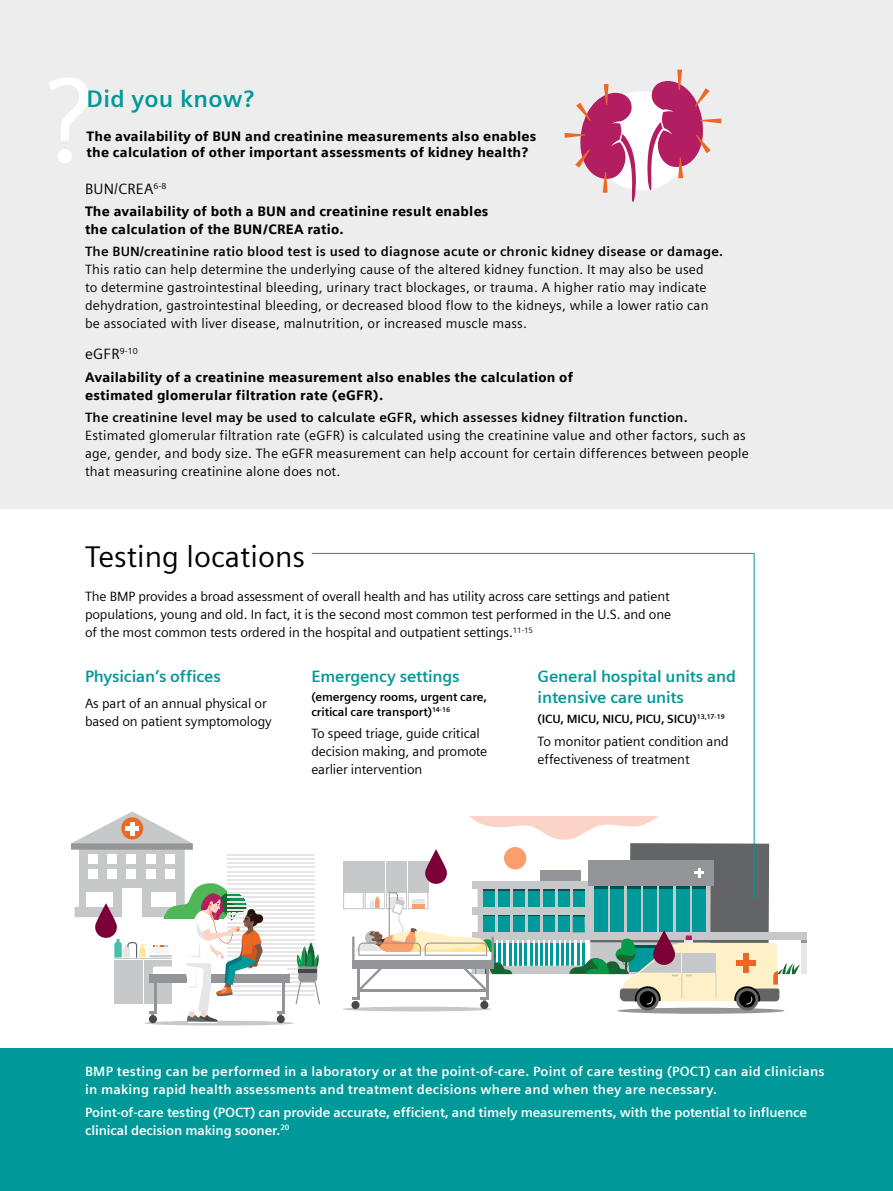
<style>
.page{position:relative;width:893px;height:1191px;background:#fff}
.page>*{position:absolute;margin:0;border:0;box-sizing:border-box;transform-origin:0 0}
.t1{font:30px "Siemens Sans";color:#000}
.t2{font:700 24px "Siemens Sans";letter-spacing:.015em;color:#099}
.t3{font:700 16.5px/21px "Siemens Sans";letter-spacing:-.01em;color:#099}
.t4{font:15px "Siemens Sans";letter-spacing:.015em;color:#000}
.t5{font:13.5px/18px "Siemens Sans";letter-spacing:.015em;color:#000}
.t6{font:900 13.5px/18px "Siemens Sans";letter-spacing:.015em;color:#000}
.t7{font:700 13.5px/18px "Siemens Sans";letter-spacing:.01em;color:#fff}
.t8{font:13.5px/18px "Siemens Sans";letter-spacing:-.01em;color:#000}
.t9{font:700 13.5px "Siemens Sans";letter-spacing:.015em;color:#000}
.t10{font:700 13.5px/18px "Siemens Sans";letter-spacing:-.01em;color:#fff}
.t11{font:700 12px/15px "Siemens Sans";letter-spacing:-.01em;color:#000}
</style>
<div class="page">
<div style="left:0;top:1048px;width:893px;height:143px;background:#099"></div>
<div style="left:144px;top:1020px;width:150px;height:5px;background:#c7c8ca;border-radius:50%"></div>
<div style="left:617px;top:1007px;width:167px;height:6px;background:#939598;border-radius:50%"></div>
<div style="left:342px;top:1006px;width:150px;height:5px;background:#f5f5f5;border-radius:50%"></div>
<hr style="left:227px;top:994px;width:87px;height:1px;background:#e6e6e6">
<hr style="left:227px;top:990px;width:87px;height:1px;background:#e6e6e6">
<hr style="left:227px;top:985px;width:87px;height:2px;background:#e6e6e6">
<hr style="left:227px;top:981px;width:87px;height:1px;background:#e6e6e6">
<hr style="left:227px;top:977px;width:87px;height:1px;background:#e6e6e6">
<hr style="left:227px;top:973px;width:87px;height:1px;background:#e6e6e6">
<hr style="left:227px;top:968px;width:87px;height:2px;background:#e6e6e6">
<hr style="left:227px;top:964px;width:87px;height:1px;background:#e6e6e6">
<hr style="left:227px;top:960px;width:87px;height:1px;background:#e6e6e6">
<hr style="left:227px;top:955px;width:87px;height:2px;background:#e6e6e6">
<hr style="left:227px;top:951px;width:87px;height:1px;background:#e6e6e6">
<hr style="left:227px;top:947px;width:87px;height:2px;background:#e6e6e6">
<hr style="left:227px;top:943px;width:87px;height:1px;background:#e6e6e6">
<hr style="left:227px;top:939px;width:87px;height:1px;background:#e6e6e6">
<hr style="left:227px;top:935px;width:87px;height:1px;background:#e6e6e6">
<hr style="left:227px;top:930px;width:87px;height:1px;background:#e6e6e6">
<hr style="left:227px;top:926px;width:87px;height:1px;background:#e6e6e6">
<hr style="left:227px;top:922px;width:87px;height:1px;background:#e6e6e6">
<hr style="left:227px;top:917px;width:87px;height:2px;background:#e6e6e6">
<hr style="left:227px;top:913px;width:87px;height:1px;background:#e6e6e6">
<hr style="left:227px;top:909px;width:87px;height:1px;background:#e6e6e6">
<hr style="left:227px;top:905px;width:87px;height:1px;background:#e6e6e6">
<hr style="left:227px;top:901px;width:87px;height:1px;background:#e6e6e6">
<hr style="left:227px;top:896px;width:87px;height:2px;background:#e6e6e6">
<hr style="left:227px;top:892px;width:87px;height:1px;background:#e6e6e6">
<hr style="left:227px;top:888px;width:87px;height:1px;background:#e6e6e6">
<hr style="left:227px;top:883px;width:87px;height:2px;background:#e6e6e6">
<hr style="left:227px;top:879px;width:87px;height:1px;background:#e6e6e6">
<hr style="left:227px;top:875px;width:87px;height:1px;background:#e6e6e6">
<hr style="left:227px;top:871px;width:87px;height:1px;background:#e6e6e6">
<hr style="left:227px;top:866px;width:87px;height:2px;background:#e6e6e6">
<hr style="left:227px;top:862px;width:87px;height:1px;background:#e6e6e6">
<hr style="left:227px;top:858px;width:87px;height:1px;background:#e6e6e6">
<hr style="left:227px;top:854px;width:87px;height:1px;background:#e6e6e6">
<svg style="left:295px;top:942px;width:25px;height:62px"></svg>
<div style="left:150px;top:974px;width:140px;height:9px;background:#939598"></div>
<svg style="left:71px;top:811px;width:216px;height:212px"></svg>
<div style="left:0;top:0;width:893px;height:508px;background:#ededee"></div>
<hr style="left:312px;top:553px;width:442px;height:1px;background:#099">
<div style="left:592px;top:91px;width:99px;height:99px;background:#fff;border-radius:50%"></div>
<svg style="left:647px;top:70px;width:74px;height:120px"></svg>
<svg style="left:565px;top:84px;width:71px;height:118px"></svg>
<hr style="left:754px;top:553px;width:1px;height:343px;background:#099">
<svg style="left:343px;top:816px;width:464px;height:195px"></svg>
<h2 class="t2" style="left:87px;top:81px;width:169px">Did you know?</h2>
<p class="t6" style="left:87px;top:127px;width:451px;line-height:16.5px">The availability of BUN and creatinine measurements also enables the calculation of other important assessments of kidney health?</p>
<p class="t4" style="left:85px;top:177px;width:83px">BUN/CREA<sup>6-8</sup></p>
<p class="t6" style="left:85px;top:202px;width:405px">The availability of both a BUN and creatinine result enables the calculation of the BUN/CREA ratio.</p>
<p class="t9" style="left:85px;top:241px;width:640px">The BUN/creatinine ratio blood test is used to diagnose acute or chronic kidney disease or damage.</p>
<p class="t5" style="left:85px;top:260px;width:625px">This ratio can help determine the underlying cause of the altered kidney function. It may also be used to determine gastrointestinal bleeding, urinary tract blockages, or trauma. A higher ratio may indicate dehydration, gastrointestinal bleeding, or decreased blood flow to the kidneys, while a lower ratio can be associated with liver disease, malnutrition, or increased muscle mass.</p>
<p class="t4" style="left:85px;top:343px;width:54px">eGFR<sup>9-10</sup></p>
<p class="t6" style="left:85px;top:367px;width:489px">Availability of a creatinine measurement also enables the calculation of estimated glomerular filtration rate (eGFR).</p>
<p class="t9" style="left:85px;top:407px;width:604px">The creatinine level may be used to calculate eGFR, which assesses kidney filtration function.</p>
<p class="t5" style="left:85px;top:425px;width:665px">Estimated glomerular filtration rate (eGFR) is calculated using the creatinine value and other factors, such as age, gender, and body size. The eGFR measurement can help account for certain differences between people that measuring creatinine alone does not.</p>
<h1 class="t1" style="left:85px;top:534px;width:222px">Testing locations</h1>
<p class="t5" style="left:85px;top:586px;width:588px;text-align:justify">The BMP provides a broad assessment of overall health and has utility across care settings and patient populations, young and old. In fact, it is the second most common test performed in the U.S. and one of the most common tests ordered in the hospital and outpatient settings.<sup>11-15</sup></p>
<p class="t3" style="left:85px;top:664px;width:137px">Physician’s offices</p>
<p class="t8" style="left:85px;top:693px;width:188px">As part of an annual physical or based on patient symptomology</p>
<p class="t3" style="left:311px;top:664px;width:150px">Emergency settings</p>
<p class="t11" style="left:311px;top:688px;width:177px">(emergency rooms, urgent care, critical care transport)<sup>14-16</sup></p>
<p class="t8" style="left:311px;top:723px;width:177px">To speed triage, guide critical decision making, and promote earlier intervention</p>
<p class="t3" style="left:538px;top:664px;width:200px">General hospital units and intensive care units</p>
<p class="t11" style="left:538px;top:711px;width:189px">(ICU, MICU, NICU, PICU, SICU)<sup>13,17-19</sup></p>
<p class="t8" style="left:538px;top:731px;width:192px">To monitor patient condition and effectiveness of treatment</p>
<p class="t7" style="left:85px;top:1061px;width:741px">BMP testing can be performed in a laboratory or at the point-of-care. Point of care testing (POCT) can aid clinicians in making rapid health assessments and treatment decisions where and when they are necessary.</p>
<p class="t10" style="left:85px;top:1102px;width:724px">Point-of-care testing (POCT) can provide accurate, efficient, and timely measurements, with the potential to influence clinical decision making sooner.<sup>20</sup></p>
</div>
